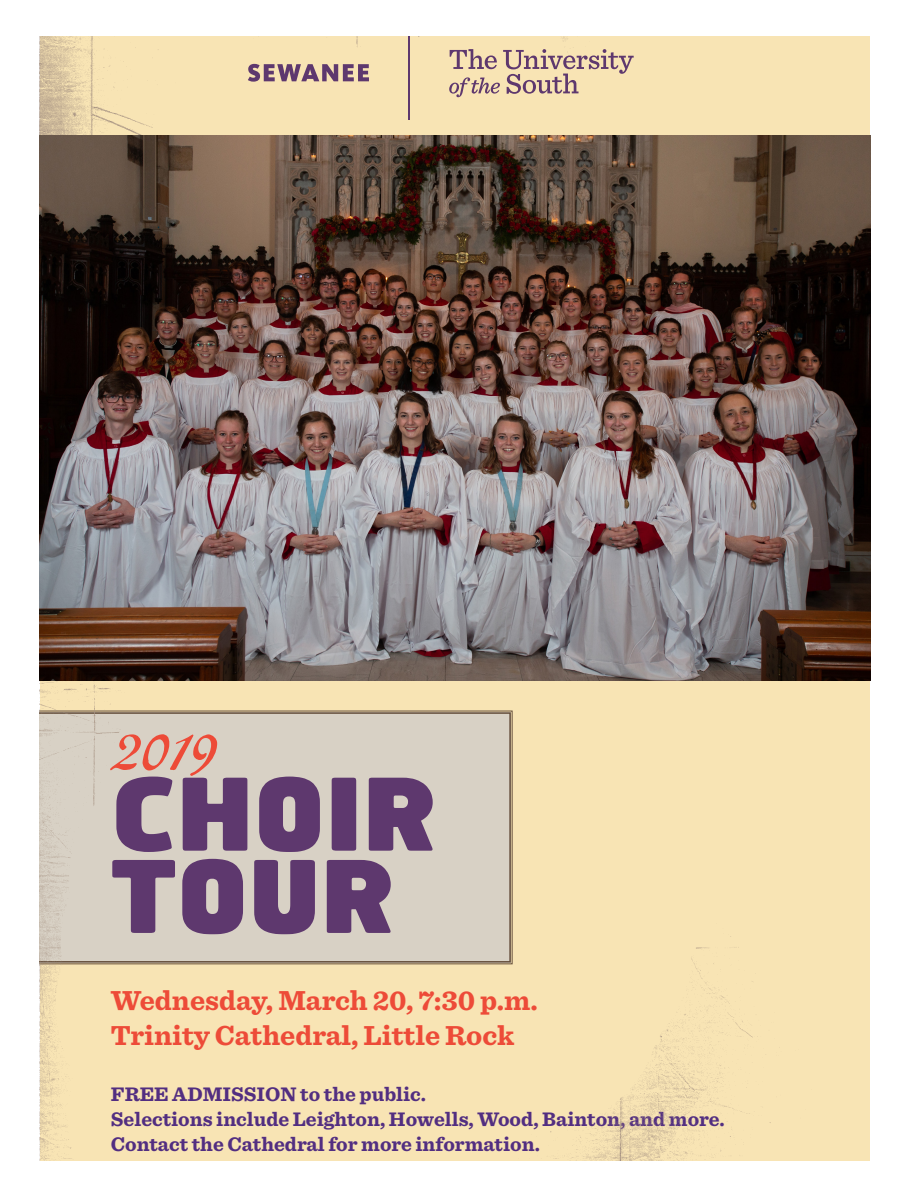
<style>
.page{position:relative;width:918px;height:1188px;background:#fff}
.page>*{position:absolute;margin:0;border:0;box-sizing:border-box;transform-origin:0 0}
.t1{font:900 99.75px/82.2px "Hermes FB";color:#5e386e}
.t2{font:59.85px "Archive Roundface Script";color:#ed4b38}
.t3{font:700 28.65px/34.5px "Sentinel";color:#ed4b38}
.t4{font:700 20.55px/24.6px "Sentinel";color:#522e81}
</style>
<div class="page">
<img style="left:39px;top:36px;width:831px;height:1125px">
<img style="left:39px;top:135px;width:831px;height:546px">
<p class="t2" style="left:111px;top:720px;width:110px">2019</p>
<p class="t1" style="left:111px;top:768px;width:328px">CHOIR<br>TOUR</p>
<p class="t3" style="left:111px;top:982px;width:428px">Wednesday, March 20, 7:30 p.m.<br>Trinity Cathedral, Little Rock</p>
<p class="t4" style="left:111px;top:1081px;width:615px">FREE ADMISSION to the public.<br>Selections include Leighton, Howells, Wood, Bainton, and more.<br>Contact the Cathedral for more information.</p>
</div>
